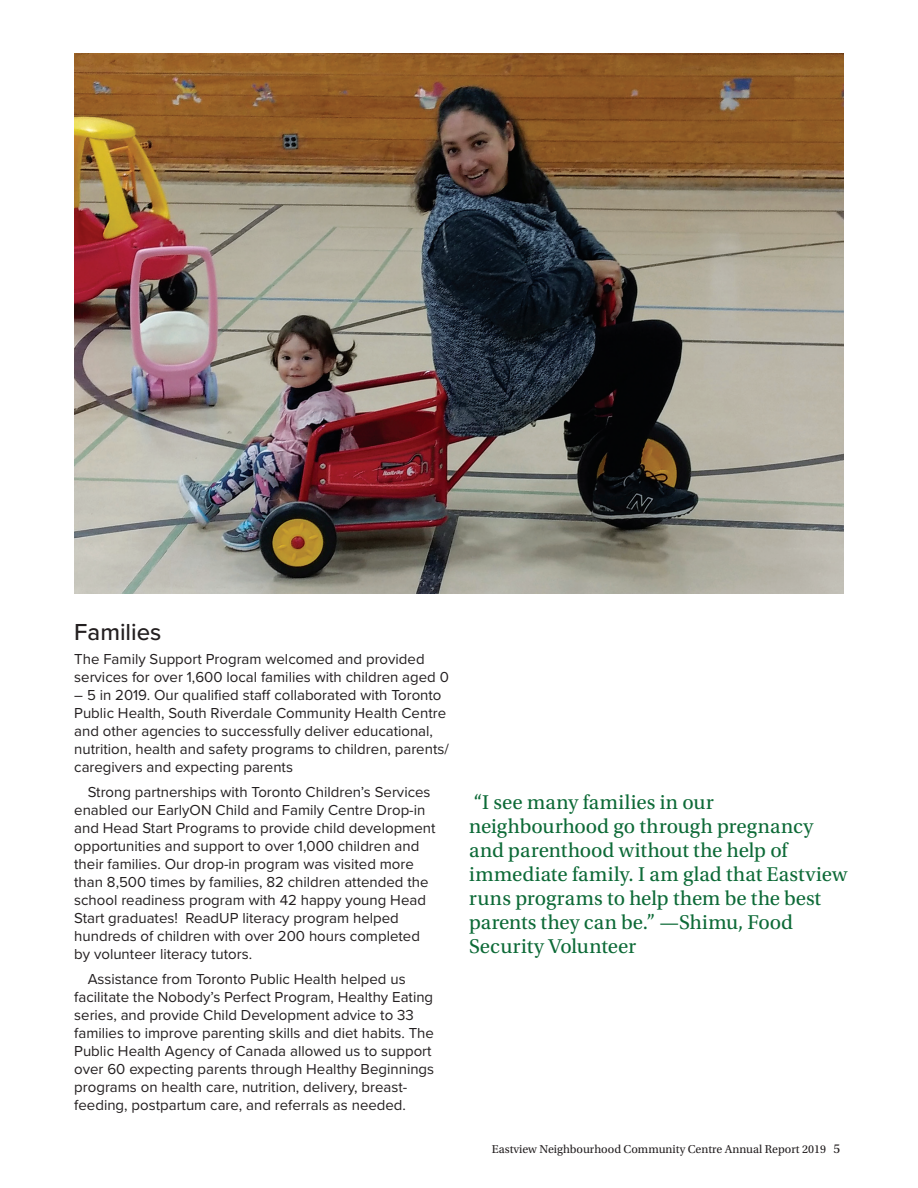
<style>
.page{position:relative;width:918px;height:1188px;background:#fff}
.page>*{position:absolute;margin:0;border:0;box-sizing:border-box;transform-origin:0 0}
.t1{font:500 24px "Proxima Nova";color:#231f20}
.t2{font:21px/24px "Utopia Std";color:#0d6a37}
.t3{font:15px/18px "Proxima Nova";color:#231f20}
.t4{font:12px "Utopia Std";color:#231f20}
.s1{font-size:13.5px}
</style>
<div class="page">
<img style="left:74px;top:53px;width:770px;height:541px">
<p class="t1" style="left:74px;top:614px;width:89px">Families</p>
<p class="t3" style="left:74px;top:650px;width:376px">The Family Support Program welcomed and provided services for over 1,600 local families with children aged 0</p>
<p class="t3" style="left:74px;top:686px;width:376px">– 5 in 2019. Our qualified staff collaborated with Toronto Public Health, South Riverdale Community Health Centre and other agencies to successfully deliver educational, nutrition, health and safety programs to children, parents/ caregivers and expecting parents</p>
<p class="t3" style="left:74px;top:782px;width:363px;text-indent:14px">Strong partnerships with Toronto Children’s Services enabled our EarlyON Child and Family Centre Drop-in and Head Start Programs to provide child development opportunities and support to over 1,000 children and their families. Our drop-in program was visited more than 8,500 times by families, 82 children attended the school readiness program with 42 happy young Head Start graduates! ReadUP literacy program helped hundreds of children with over 200 hours completed by volunteer literacy tutors.</p>
<p class="t3" style="left:74px;top:969px;width:361px;text-indent:14px">Assistance from Toronto Public Health helped us facilitate the Nobody’s Perfect Program, Healthy Eating series, and provide Child Development advice to 33 families to improve parenting skills and diet habits. The Public Health Agency of Canada allowed us to support over 60 expecting parents through Healthy Beginnings programs on health care, nutrition, delivery, breast&shy;feeding, postpartum care, and referrals as needed.</p>
<p class="t2" style="left:469px;top:790px;width:380px">“I see many families in our neighbourhood go through pregnancy and parenthood without the help of immediate family. I am glad that Eastview runs programs to help them be the best parents they can be.” —Shimu, Food<br>Security Volunteer</p>
<p class="t4" style="left:492px;top:1142px;width:350px">Eastview Neighbourhood Community Centre Annual Report 2019 <span class="s1">5</span></p>
</div>
